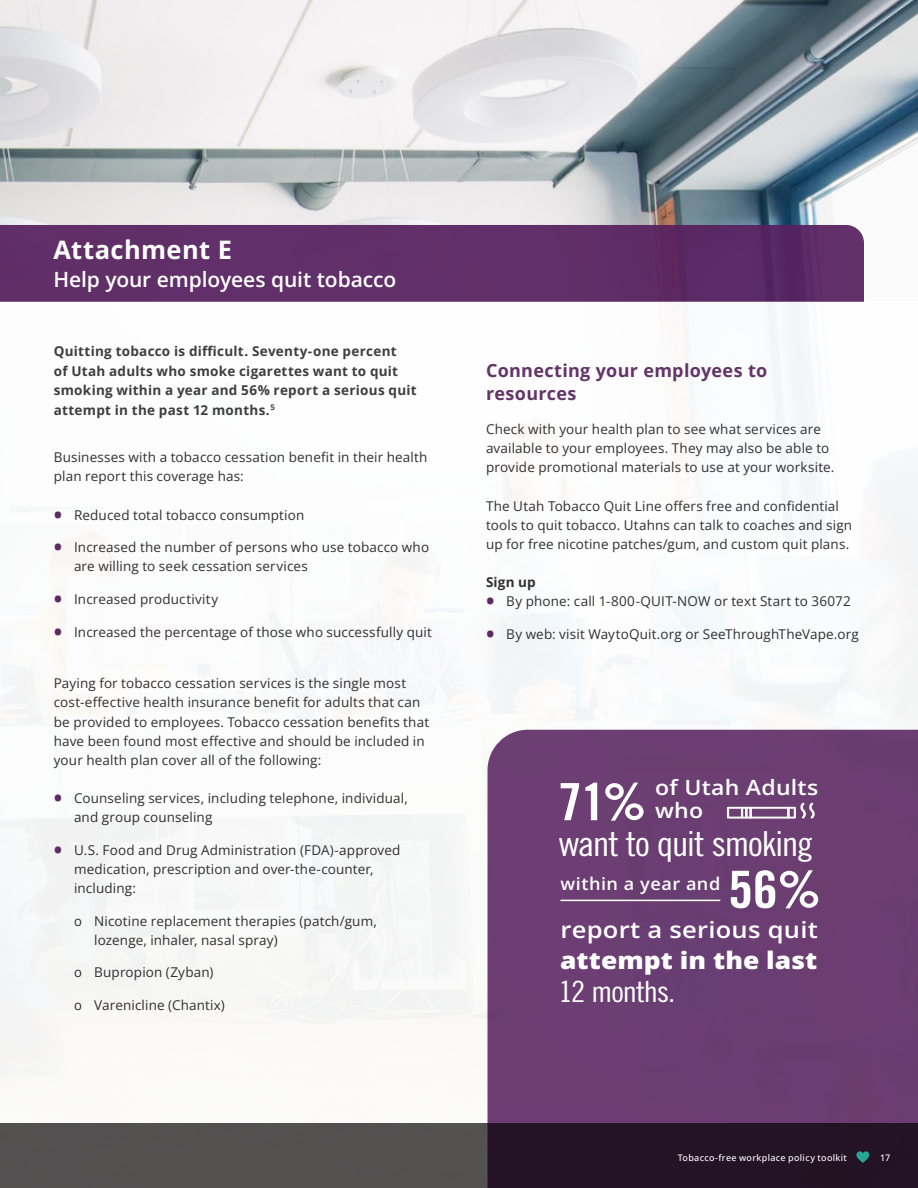
<style>
.page{position:relative;width:918px;height:1188px;background:#fff}
.page>*{position:absolute;margin:0;border:0;box-sizing:border-box;transform-origin:0 0}
.t1{font:51.45px "Trade Gothic LT Std Bd Cn 20";color:#fff;scale:1.1 1}
.t2{font:34.5px "Trade Gothic LT Std Cn 18";letter-spacing:-.04em;color:#fff;scale:1.1 1}
.t3{font:29.25px "Trade Gothic LT Std Cn 18";letter-spacing:-.04em;color:#fff;scale:1.1 1}
.body_copy{font:700 25.5px "Open Sans";letter-spacing:.015em;color:#fff}
.bullets{font:800 24px "Open Sans";color:#fff;scale:1.1 1}
.bullets-2{font:600 23.25px "Open Sans";letter-spacing:.01em;color:#fff;scale:1.1 1}
.body_copy-2{font:600 21px "Open Sans";letter-spacing:-.005em;color:#fff}
.bullets-3{font:600 21px "Open Sans";letter-spacing:.01em;color:#fff;scale:1.1 1}
.H3_purple{font:700 18px/22.5px "Open Sans";letter-spacing:.015em;color:#633468}
.bullets-4{font:600 17.55px "Open Sans";letter-spacing:.025em;color:#fff;scale:1.04 1}
.body_copy-3{font:13.5px/19.2px "Open Sans";letter-spacing:.01em;color:#312f30}
.body_bold{font:700 13.5px/19.5px "Open Sans";letter-spacing:.02em;color:#3e3e3f}
.body_copy-4{font:700 13.5px "Open Sans";letter-spacing:.015em;color:#312f30}
.body_bold-2{font:500 9px "Open Sans";letter-spacing:.035em;color:#fff}
.s1{font-weight:700;font-size:22.5px;color:#5d2a63}
</style>
<div class="page">
<img style="left:0;top:0;width:918px;height:225px">
<svg style="left:0;top:225px;width:864px;height:77px;background:#5f2e67"></svg>
<div style="left:488px;top:730px;width:430px;height:393px;background:#6c3e73"></div>
<svg style="left:727px;top:803px;width:88px;height:16px"></svg>
<hr style="left:560px;top:900px;width:160px;height:1px;background:#fff">
<svg style="left:0;top:1123px;width:918px;height:65px;background:#3d333c"></svg>
<svg style="left:856px;top:1151px;width:13px;height:12px"></svg>
<p class="body_copy" style="left:53px;top:232px;width:180px">Attachment E</p>
<p class="body_copy-2" style="left:53px;top:265px;width:344px">Help your employees quit tobacco</p>
<p class="body_bold" style="left:54px;top:341px;width:364px">Quitting tobacco is difficult. Seventy-one percent<br>of Utah adults who smoke cigarettes want to quit smoking within a year and 56% report a serious quit attempt in the past 12 months.<sup>5</sup></p>
<p class="body_copy-3" style="left:54px;top:447px;width:375px">Businesses with a tobacco cessation benefit in their health plan report this coverage has:</p>
<p class="body_copy-3" style="left:54px;top:505px;width:252px"><span class="s1">•</span> Reduced total tobacco consumption</p>
<p class="body_copy-3" style="left:74px;top:537px;width:357px;text-indent:-20px"><span class="s1">•</span> Increased the number of persons who use tobacco who are willing to seek cessation services</p>
<p class="body_copy-3" style="left:54px;top:589px;width:166px"><span class="s1">•</span> Increased productivity</p>
<p class="body_copy-3" style="left:54px;top:622px;width:380px"><span class="s1">•</span> Increased the percentage of those who successfully quit</p>
<p class="body_copy-3" style="left:54px;top:673px;width:377px">Paying for tobacco cessation services is the single most cost-effective health insurance benefit for adults that can be provided to employees. Tobacco cessation benefits that have been found most effective and should be included in your health plan cover all of the following:</p>
<p class="body_copy-3" style="left:74px;top:788px;width:335px;text-indent:-20px"><span class="s1">•</span> Counseling services, including telephone, individual, and group counseling</p>
<p class="body_copy-3" style="left:74px;top:840px;width:328px;text-indent:-20px"><span class="s1">•</span> U.S. Food and Drug Administration (FDA)-approved medication, prescription and over-the-counter, including:</p>
<p class="body_copy-3" style="left:94px;top:911px;width:284px;text-indent:-20px">ф Nicotine replacement therapies (patch/gum, lozenge, inhaler, nasal spray)</p>
<p class="body_copy-3" style="left:74px;top:963px;width:141px">ф Bupropion (Zyban)</p>
<p class="body_copy-3" style="left:74px;top:995px;width:152px">ф Varenicline (Chantix)</p>
<p class="H3_purple" style="left:486px;top:359px;width:283px">Connecting your employees to resources</p>
<p class="body_copy-3" style="left:486px;top:419px;width:350px">Check with your health plan to see what services are available to your employees. They may also be able to provide promotional materials to use at your worksite.</p>
<p class="body_copy-3" style="left:486px;top:496px;width:368px">The Utah Tobacco Quit Line offers free and confidential tools to quit tobacco. Utahns can talk to coaches and sign up for free nicotine patches/gum, and custom quit plans.</p>
<p class="body_copy-4" style="left:486px;top:573px;width:51px">Sign up</p>
<p class="body_copy-3" style="left:486px;top:591px;width:366px"><span class="s1">•</span> By phone: call 1-800-QUIT-NOW or text Start to 36072</p>
<p class="body_copy-3" style="left:486px;top:624px;width:374px"><span class="s1">•</span> By web: visit WaytoQuit.org or SeeThroughTheVape.org</p>
<p class="bullets-3" style="left:655px;top:773px;width:150px">of Utah Adults</p>
<p class="bullets-3" style="left:655px;top:796px;width:45px">who</p>
<p class="t2" style="left:558px;top:823px;width:233px">want to quit smoking</p>
<p class="t1" style="left:557px;top:771px;width:82px">71%</p>
<p class="t1" style="left:728px;top:858px;width:86px">56%</p>
<p class="bullets-2" style="left:560px;top:913px;width:236px">report a serious quit</p>
<p class="bullets-4" style="left:560px;top:871px;width:155px">within a year and</p>
<p class="bullets" style="left:560px;top:944px;width:235px">attempt in the last</p>
<p class="t3" style="left:558px;top:974px;width:108px">12 months.</p>
<p class="body_bold-2" style="left:678px;top:1151px;width:171px">Tobacco-free workplace policy toolkit</p>
<p class="body_bold-2" style="left:880px;top:1151px;width:12px">17</p>
</div>
